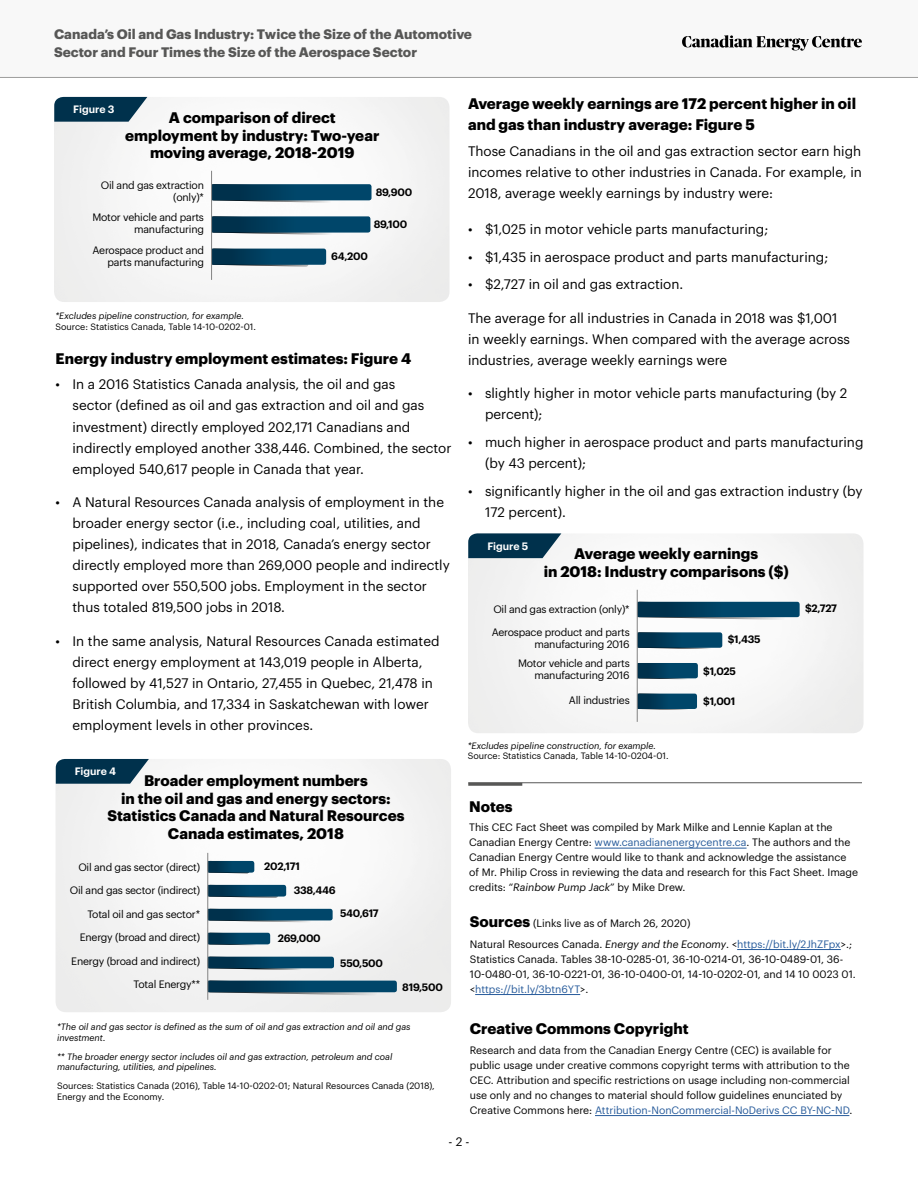
<style>
.page{position:relative;width:918px;height:1188px;background:#fff}
.page>*{position:absolute;margin:0;border:0;box-sizing:border-box;transform-origin:0 0}
.t1{font:700 15px/17.9px "Graphik";color:#000;text-align:center}
.t2{font:13.5px/21px "Graphik";color:#000}
.t3{font:700 13.5px/17.9px "Graphik";color:#575756}
.t4{font:12px "Graphik";color:#000}
.t5{font:10.5px/15px "Graphik";color:#000}
.t6{font:10.5px/12px "Graphik";letter-spacing:-.02em;color:#000;text-align:right}
.t7{font:600 10.5px "Graphik";letter-spacing:-.02em;color:#000}
.t8{font:600 10.5px "Graphik";color:#fff}
.t9{font:italic 9px/10.5px "Graphik";color:#000}
.t10{font:9px/10.5px "Graphik";color:#000}
.s1{color:#275b9b}
.s2{font-style:italic}
.s3{font-weight:700;font-size:15px}
</style>
<div class="page">
<img style="left:56px;top:759px;width:395px;height:253px">
<div style="left:54px;top:97px;width:396px;height:205px;background:#f6f6f6"></div>
<svg style="left:0;top:76px;width:918px;height:2px"></svg>
<svg style="left:682px;top:35px;width:180px;height:16px"></svg>
<svg style="left:54px;top:97px;width:93px;height:25px;background:#1d4860"></svg>
<svg style="left:56px;top:759px;width:93px;height:25px;background:#1d4860"></svg>
<svg style="left:212px;top:184px;width:160px;height:19px;background:#205571"></svg>
<svg style="left:208px;top:861px;width:46px;height:12px"></svg>
<svg style="left:208px;top:933px;width:62px;height:13px"></svg>
<svg style="left:212px;top:216px;width:158px;height:19px;background:#1f5470"></svg>
<svg style="left:208px;top:885px;width:78px;height:13px"></svg>
<svg style="left:208px;top:957px;width:126px;height:14px;background:#265973"></svg>
<svg style="left:212px;top:249px;width:114px;height:18px;background:#174e6b"></svg>
<svg style="left:208px;top:909px;width:125px;height:14px;background:#275a74"></svg>
<svg style="left:208px;top:981px;width:189px;height:15px;background:#33627a"></svg>
<hr style="left:211px;top:171px;width:1px;height:109px;background:#878787">
<hr style="left:207px;top:853px;width:1px;height:147px;background:#878787">
<div style="left:468px;top:533px;width:396px;height:200px;background:#f6f6f6"></div>
<svg style="left:468px;top:533px;width:93px;height:25px;background:#1d4860"></svg>
<svg style="left:638px;top:602px;width:162px;height:18px;background:#215672"></svg>
<svg style="left:638px;top:632px;width:84px;height:17px"></svg>
<svg style="left:638px;top:694px;width:59px;height:16px"></svg>
<svg style="left:638px;top:663px;width:60px;height:16px"></svg>
<hr style="left:637px;top:590px;width:1px;height:132px;background:#878787">
<hr style="left:468px;top:783px;width:54px;height:3px;background:#575756">
<hr style="left:468px;top:783px;width:394px;height:1px;background:#575756">
<hr style="left:595px;top:848px;width:152px;height:1px;background:#275b9b">
<hr style="left:737px;top:949px;width:104px;height:1px;background:#275b9b">
<hr style="left:475px;top:994px;width:105px;height:1px;background:#275b9b">
<hr style="left:595px;top:1115px;width:254px;height:1px;background:#275b9b">
<p class="t3" style="left:54px;top:24px;width:420px">Canada’s Oil and Gas Industry: Twice the Size of the Automotive<br>Sector and Four Times the Size of the Aerospace Sector</p>
<p class="t8" style="left:73px;top:101px;width:43px">Figure 3</p>
<p class="t1" style="left:125px;top:107px;width:256px">A comparison of direct employment by industry: Two-year moving average, 2018-2019</p>
<p class="t6" style="left:101px;top:178px;width:105px">Oil and gas extraction (only)*</p>
<p class="t6" style="left:92px;top:210px;width:113px">Motor vehicle and parts manufacturing</p>
<p class="t6" style="left:93px;top:243px;width:113px">Aerospace product and parts manufacturing</p>
<p class="t9" style="left:56px;top:310px;width:190px">*Excludes pipeline construction, for example.</p>
<p class="t10" style="left:56px;top:321px;width:202px">Source: Statistics Canada, Table 14-10-0202-01.</p>
<p class="t7" style="left:376px;top:184px;width:38px">89,900</p>
<p class="t7" style="left:374px;top:216px;width:35px">89,100</p>
<p class="t7" style="left:331px;top:248px;width:38px">64,200</p>
<p class="t1" style="left:56px;top:349px;width:357px">Energy industry employment estimates: Figure 4</p>
<p class="t2" style="left:73px;top:373px;width:380px;text-indent:-17px">• In a 2016 Statistics Canada analysis, the oil and gas<br>sector (defined as oil and gas extraction and oil and gas investment) directly employed 202,171 Canadians and indirectly employed another 338,446. Combined, the sector employed 540,617 people in Canada that year.</p>
<p class="t2" style="left:73px;top:491px;width:379px;text-indent:-17px">• A Natural Resources Canada analysis of employment in the broader energy sector (i.e., including coal, utilities, and pipelines), indicates that in 2018, Canada’s energy sector directly employed more than 269,000 people and indirectly supported over 550,500 jobs. Employment in the sector thus totaled 819,500 jobs in 2018.</p>
<p class="t2" style="left:73px;top:630px;width:368px;text-indent:-17px">• In the same analysis, Natural Resources Canada estimated direct energy employment at 143,019 people in Alberta, followed by 41,527 in Ontario, 27,455 in Quebec, 21,478 in British Columbia, and 17,334 in Saskatchewan with lower employment levels in other provinces.</p>
<p class="t8" style="left:75px;top:763px;width:43px">Figure 4</p>
<p class="t1" style="left:107px;top:770px;width:299px">Broader employment numbers<br>in the oil and gas and energy sectors:<br>Statistics Canada and Natural Resources<br>Canada estimates, 2018</p>
<p class="t6" style="left:78px;top:860px;width:123px">Oil and gas sector (direct)</p>
<p class="t6" style="left:70px;top:884px;width:132px">Oil and gas sector (indirect)</p>
<p class="t6" style="left:87px;top:907px;width:114px">Total oil and gas sector*</p>
<p class="t6" style="left:80px;top:930px;width:122px">Energy (broad and direct)</p>
<p class="t6" style="left:71px;top:954px;width:130px">Energy (broad and indirect)</p>
<p class="t6" style="left:134px;top:977px;width:68px">Total Energy**</p>
<p class="t7" style="left:264px;top:858px;width:37px">202,171</p>
<p class="t7" style="left:294px;top:882px;width:44px">338,446</p>
<p class="t7" style="left:278px;top:930px;width:45px">269,000</p>
<p class="t7" style="left:340px;top:906px;width:40px">540,617</p>
<p class="t7" style="left:340px;top:955px;width:44px">550,500</p>
<p class="t7" style="left:402px;top:979px;width:42px">819,500</p>
<p class="t9" style="left:57px;top:1021px;width:355px">*The oil and gas sector is defined as the sum of oil and gas extraction and oil and gas investment.</p>
<p class="t9" style="left:57px;top:1051px;width:337px">** The broader energy sector includes oil and gas extraction, petroleum and coal manufacturing, utilities, and pipelines.</p>
<p class="t10" style="left:57px;top:1080px;width:379px">Sources: Statistics Canada (2016), Table 14-10-0202-01; Natural Resources Canada (2018),<br>Energy and the Economy.</p>
<p class="t1" style="left:468px;top:92px;width:390px;line-height:21px;text-align:left">Average weekly earnings are 172 percent higher in oil and gas than industry average: Figure 5</p>
<p class="t2" style="left:468px;top:139px;width:395px;text-align:justify">Those Canadians in the oil and gas extraction sector earn high incomes relative to other industries in Canada. For example, in 2018, average weekly earnings by industry were:</p>
<p class="t2" style="left:468px;top:217px;width:302px">• $1,025 in motor vehicle parts manufacturing;</p>
<p class="t2" style="left:468px;top:245px;width:362px">• $1,435 in aerospace product and parts manufacturing;</p>
<p class="t2" style="left:468px;top:273px;width:217px">• $2,727 in oil and gas extraction.</p>
<p class="t2" style="left:468px;top:307px;width:384px">The average for all industries in Canada in 2018 was $1,001 in weekly earnings. When compared with the average across industries, average weekly earnings were</p>
<p class="t2" style="left:485px;top:382px;width:364px;text-indent:-17px">• slightly higher in motor vehicle parts manufacturing (by 2 percent);</p>
<p class="t2" style="left:485px;top:431px;width:380px;text-indent:-17px">• much higher in aerospace product and parts manufacturing (by 43 percent);</p>
<p class="t2" style="left:485px;top:479px;width:379px;text-indent:-17px">• significantly higher in the oil and gas extraction industry (by<br>172 percent).</p>
<p class="t1" style="left:544px;top:544px;width:247px">Average weekly earnings<br>in 2018: Industry comparisons ($)</p>
<p class="t7" style="left:805px;top:600px;width:34px">$2,727</p>
<p class="t7" style="left:728px;top:631px;width:34px">$1,435</p>
<p class="t7" style="left:703px;top:663px;width:34px">$1,025</p>
<p class="t7" style="left:703px;top:693px;width:34px">$1,001</p>
<p class="t8" style="left:487px;top:538px;width:43px">Figure 5</p>
<p class="t6" style="left:493px;top:602px;width:138px">Oil and gas extraction (only)*</p>
<p class="t6" style="left:492px;top:625px;width:139px">Aerospace product and parts manufacturing 2016</p>
<p class="t6" style="left:518px;top:656px;width:113px">Motor vehicle and parts manufacturing 2016</p>
<p class="t6" style="left:569px;top:693px;width:62px">All industries</p>
<p class="t9" style="left:468px;top:739px;width:190px">*Excludes pipeline construction, for example.</p>
<p class="t10" style="left:468px;top:750px;width:202px">Source: Statistics Canada, Table 14-10-0204-01.</p>
<p class="t1" style="left:469px;top:796px;width:45px">Notes</p>
<p class="t5" style="left:469px;top:819px;width:391px">This CEC Fact Sheet was compiled by Mark Milke and Lennie Kaplan at the Canadian Energy Centre: <span class="s1">www.canadianenergycentre.ca</span>. The authors and the Canadian Energy Centre would like to thank and acknowledge the assistance of Mr. Philip Cross in reviewing the data and research for this Fact Sheet. Image credits: “<span class="s2">Rainbow Pump Jack</span>” by Mike Drew.</p>
<p class="t5" style="left:470px;top:912px;width:384px;line-height:21px"><span class="s3">Sources</span> (Links live as of March 26, 2020)<br>Natural Resources Canada. <span class="s2">Energy and the Economy</span>. &lt;<span class="s1">https://bit.ly/2JhZFpx</span>&gt;.;</p>
<p class="t5" style="left:470px;top:951px;width:387px">Statistics Canada. Tables 38-10-0285-01, 36-10-0214-01, 36-10-0489-01, 36-<br>10-0480-01, 36-10-0221-01, 36-10-0400-01, 14-10-0202-01, and 14 10 0023 01. &lt;<span class="s1">https://bit.ly/3btn6YT</span>&gt;.</p>
<p class="t1" style="left:470px;top:1019px;width:220px">Creative Commons Copyright</p>
<p class="t5" style="left:470px;top:1042px;width:384px">Research and data from the Canadian Energy Centre (CEC) is available for public usage under creative commons copyright terms with attribution to the CEC. Attribution and specific restrictions on usage including non-commercial use only and no changes to material should follow guidelines enunciated by Creative Commons here: <span class="s1">Attribution-NonCommercial-NoDerivs CC BY-NC-ND</span>.</p>
<p class="t4" style="left:448px;top:1133px;width:23px">- 2 -</p>
</div>
